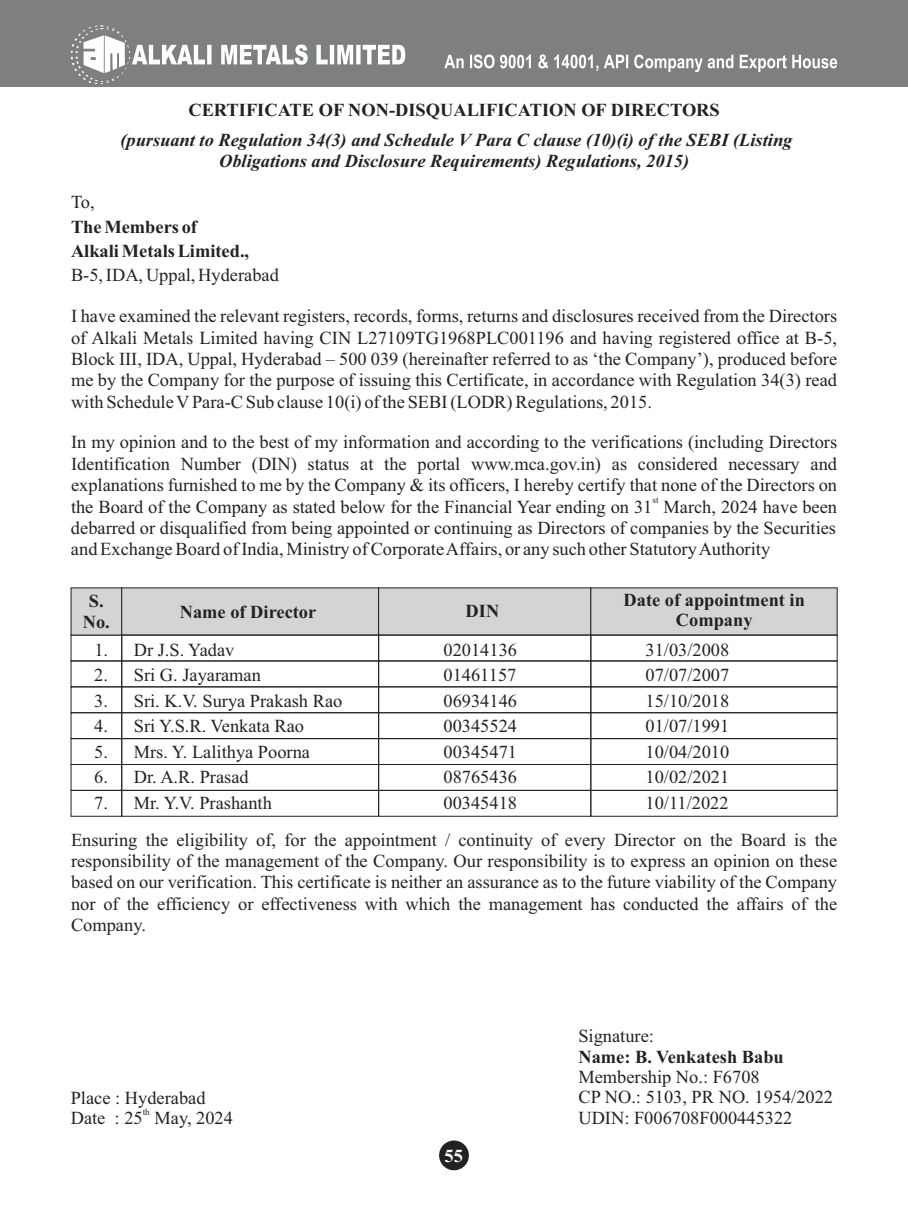
<style>
.page{position:relative;width:908px;height:1210px;background:#fff}
.page>*{position:absolute;margin:0;border:0;box-sizing:border-box;transform-origin:0 0}
.t1{font:18.38px/21.3px "Times New Roman";color:#232223;text-align:justify}
.t2{font:italic 700 18.38px/30.4px "Times New Roman";color:#232223;text-align:center}
.t3{font:700 18.38px/24.5px "Times New Roman";color:#232223;text-align:center}
.t4{font:700 18.38px "Times New Roman";color:#fff}
.t5{font:9.1px "Times New Roman";color:#232223}
.s1{font-style:normal}
.s2{font-weight:400}
.s3{font-weight:700}
</style>
<div class="page">
<div style="left:70px;top:587px;width:767px;height:49px;background:#d2d4d5"></div>
<div style="left:121px;top:634px;width:258px;height:27px;border:1px solid #232223"></div>
<div style="left:378px;top:634px;width:213px;height:27px;border:1px solid #232223"></div>
<div style="left:590px;top:634px;width:247px;height:27px;border:1px solid #232223"></div>
<div style="left:71px;top:660px;width:51px;height:27px;border:1px solid #232223"></div>
<div style="left:121px;top:660px;width:258px;height:27px;border:1px solid #232223"></div>
<div style="left:378px;top:660px;width:213px;height:27px;border:1px solid #232223"></div>
<div style="left:590px;top:660px;width:247px;height:27px;border:1px solid #232223"></div>
<div style="left:71px;top:686px;width:51px;height:27px;border:1px solid #232223"></div>
<div style="left:71px;top:712px;width:51px;height:27px;border:1px solid #232223"></div>
<div style="left:71px;top:738px;width:51px;height:27px;border:1px solid #232223"></div>
<div style="left:71px;top:764px;width:51px;height:27px;border:1px solid #232223"></div>
<div style="left:71px;top:790px;width:51px;height:26px;border:1px solid #232223"></div>
<div style="left:121px;top:686px;width:258px;height:27px;border:1px solid #232223"></div>
<div style="left:121px;top:712px;width:258px;height:27px;border:1px solid #232223"></div>
<div style="left:121px;top:738px;width:258px;height:27px;border:1px solid #232223"></div>
<div style="left:121px;top:764px;width:258px;height:27px;border:1px solid #232223"></div>
<div style="left:121px;top:790px;width:258px;height:26px;border:1px solid #232223"></div>
<div style="left:378px;top:686px;width:213px;height:27px;border:1px solid #232223"></div>
<div style="left:378px;top:712px;width:213px;height:27px;border:1px solid #232223"></div>
<div style="left:378px;top:738px;width:213px;height:27px;border:1px solid #232223"></div>
<div style="left:378px;top:764px;width:213px;height:27px;border:1px solid #232223"></div>
<div style="left:378px;top:790px;width:213px;height:26px;border:1px solid #232223"></div>
<div style="left:590px;top:686px;width:247px;height:27px;border:1px solid #232223"></div>
<div style="left:590px;top:712px;width:247px;height:27px;border:1px solid #232223"></div>
<div style="left:590px;top:738px;width:247px;height:27px;border:1px solid #232223"></div>
<div style="left:590px;top:764px;width:247px;height:27px;border:1px solid #232223"></div>
<div style="left:590px;top:790px;width:247px;height:26px;border:1px solid #232223"></div>
<div style="left:0;top:0;width:907px;height:86px;background:#7e7f81"></div>
<svg style="left:444px;top:54px;width:392px;height:18px"></svg>
<svg style="left:71px;top:25px;width:334px;height:59px"></svg>
<div style="left:439px;top:1140px;width:29px;height:30px;background:#232223;border-radius:50%"></div>
<p class="t2" style="left:120px;top:96px;width:673px"><span class="s1">CERTIFICATE OF NON-DISQUALIFICATION OF DIRECTORS<br></span>(pursuant to Regulation 34(3) and Schedule V Para C clause (10)(i) of the SEBI (Listing</p>
<p class="t2" style="left:219px;top:148px;width:471px">Obligations and Disclosure Requirements) Regulations, 2015)</p>
<p class="t3" style="left:71px;top:192px;width:209px;text-align:left"><span class="s2">To,<br></span>The Members of<br>Alkali Metals Limited.,<br><span class="s2">B-5, IDA, Uppal, Hyderabad</span></p>
<p class="t1" style="left:71px;top:307px;width:767px">I have examined the relevant registers, records, forms, returns and disclosures received from the Directors of Alkali Metals Limited having CIN L27109TG1968PLC001196 and having registered office at B-5, Block III, IDA, Uppal, Hyderabad – 500 039 (hereinafter referred to as ‘the Company’), produced before me by the Company for the purpose of issuing this Certificate, in accordance with Regulation 34(3) read with Schedule VPara-C Sub clause 10(i) of the SEBI (LODR) Regulations, 2015.</p>
<p class="t1" style="left:71px;top:433px;width:767px">In my opinion and to the best of my information and according to the verifications (including Directors Identification Number (DIN) status at the portal www.mca.gov.in) as considered necessary and explanations furnished to me by the Company &amp; its officers, I hereby certify that none of the Directors on</p>
<p class="t5" style="left:652px;top:497px;width:8px">st</p>
<p class="t1" style="left:71px;top:497px;width:767px">the Board of the Company as stated below for the Financial Year ending on 31 March, 2024 have been debarred or disqualified from being appointed or continuing as Directors of companies by the Securities and Exchange Board of India, Ministry of Corporate Affairs, or any such other Statutory Authority</p>
<p class="t3" style="left:83px;top:593px;width:29px;line-height:20.3px">S.<br>No.</p>
<p class="t3" style="left:180px;top:601px;width:138px">Name of Director</p>
<p class="t3" style="left:465px;top:601px;width:35px">DIN</p>
<p class="t3" style="left:623px;top:591px;width:183px;line-height:20.3px">Date of appointment in<br>Company</p>
<p class="t1" style="left:94px;top:641px;width:142px">1. Dr J.S. Yadav</p>
<p class="t1" style="left:443px;top:641px;width:75px">02014136</p>
<p class="t1" style="left:645px;top:641px;width:85px">31/03/2008</p>
<p class="t1" style="left:94px;top:666px;width:168px">2. Sri G. Jayaraman</p>
<p class="t1" style="left:443px;top:666px;width:74px">01461157</p>
<p class="t1" style="left:645px;top:666px;width:85px">07/07/2007</p>
<p class="t1" style="left:94px;top:692px;width:249px">3. Sri. K.V. Surya Prakash Rao</p>
<p class="t1" style="left:443px;top:692px;width:75px">06934146</p>
<p class="t1" style="left:645px;top:692px;width:85px">15/10/2018</p>
<p class="t1" style="left:94px;top:717px;width:211px">4. Sri Y.S.R. Venkata Rao</p>
<p class="t1" style="left:443px;top:717px;width:75px">00345524</p>
<p class="t1" style="left:645px;top:717px;width:85px">01/07/1991</p>
<p class="t1" style="left:94px;top:743px;width:217px">5. Mrs. Y. Lalithya Poorna</p>
<p class="t1" style="left:443px;top:743px;width:75px">00345471</p>
<p class="t1" style="left:645px;top:743px;width:85px">10/04/2010</p>
<p class="t1" style="left:94px;top:768px;width:156px">6. Dr. A.R. Prasad</p>
<p class="t1" style="left:443px;top:768px;width:75px">08765436</p>
<p class="t1" style="left:645px;top:768px;width:85px">10/02/2021</p>
<p class="t1" style="left:94px;top:793px;width:179px">7. Mr. Y.V. Prashanth</p>
<p class="t1" style="left:443px;top:793px;width:75px">00345418</p>
<p class="t1" style="left:645px;top:793px;width:85px">10/11/2022</p>
<p class="t1" style="left:71px;top:830px;width:767px">Ensuring the eligibility of, for the appointment / continuity of every Director on the Board is the responsibility of the management of the Company. Our responsibility is to express an opinion on these based on our verification. This certificate is neither an assurance as to the future viability of the Company nor of the efficiency or effectiveness with which the management has conducted the affairs of the Company.</p>
<p class="t1" style="left:71px;top:1089px;width:136px">Place : Hyderabad</p>
<p class="t5" style="left:143px;top:1109px;width:9px">th</p>
<p class="t1" style="left:71px;top:1109px;width:164px">Date : 25 May, 2024</p>
<p class="t4" style="left:444px;top:1149px;width:20px">55</p>
<p class="t1" style="left:578px;top:1027px;width:256px;line-height:20.3px;text-align:left">Signature:<br><span class="s3">Name: B. Venkatesh Babu<br></span>Membership No.: F6708<br>CP NO.: 5103, PR NO. 1954/2022<br>UDIN: F006708F000445322</p>
</div>
